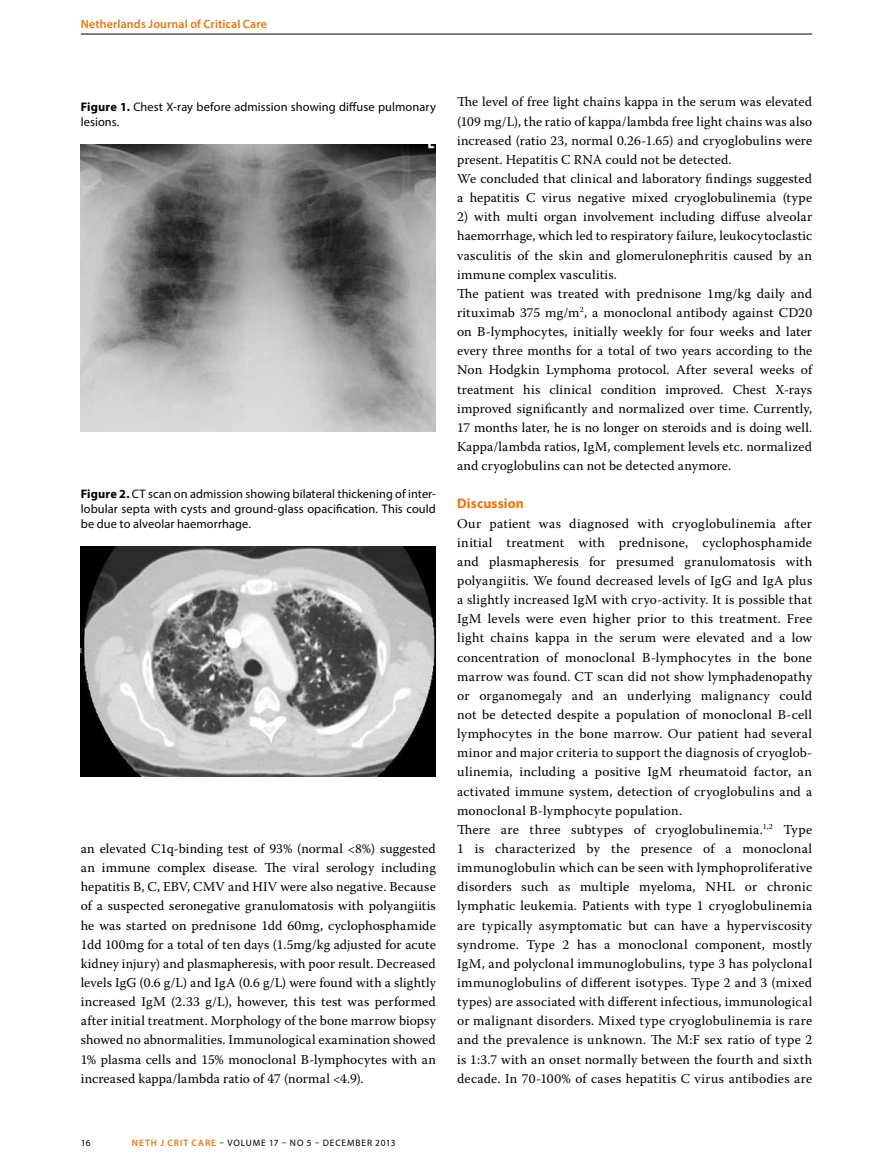
<style>
.page{position:relative;width:893px;height:1170px;background:#fff}
.page>*{position:absolute;margin:0;border:0;box-sizing:border-box;transform-origin:0 0}
.t1{font:700 13.8px "Myriad Pro";letter-spacing:.01em;color:#ec7405}
.t2{font:13.5px/19.2px "Warnock Pro";letter-spacing:.015em;color:#000}
.t3{font:12.3px/14.7px "Myriad Pro";letter-spacing:.005em;color:#000}
.t4{font:600 12px "Myriad Pro";letter-spacing:.01em;color:#ec7405}
.t5{font:9.3px "Myriad Pro";letter-spacing:.09em;color:#000}
.s1{font-weight:700}
.s2{font-weight:600;color:#ec7405}
</style>
<div class="page">
<hr style="left:81px;top:34px;width:731px;height:1px;background:#000">
<img style="left:81px;top:145px;width:355px;height:287px">
<img style="left:81px;top:546px;width:355px;height:230px">
<p class="t4" style="left:81px;top:16px;width:188px">Netherlands Journal of Critical Care</p>
<p class="t3" style="left:81px;top:99px;width:357px"><span class="s1">Figure 1.</span> Chest X-ray before admission showing diffuse pulmonary lesions.</p>
<p class="t3" style="left:81px;top:486px;width:357px;text-align:justify"><span class="s1">Figure 2.</span> CT scan on admission showing bilateral thickening of inter&shy;lobular septa with cysts and ground-glass opacification. This could be due to alveolar haemorrhage.</p>
<p class="t2" style="left:81px;top:838px;width:357px;text-align:justify">an elevated C1q-binding test of 93% (normal &lt;8%) suggested an immune complex disease. The viral serology including hepatitis B, C, EBV, CMV and HIV were also negative. Because of a suspected seronegative granulomatosis with polyangiitis he was started on prednisone 1dd 60mg, cyclophosphamide 1dd 100mg for a total of ten days (1.5mg/kg adjusted for acute kidney injury) and plasmapheresis, with poor result. Decreased levels IgG (0.6 g/L) and IgA (0.6 g/L) were found with a slightly increased IgM (2.33 g/L), however, this test was performed after initial treatment. Morphology of the bone marrow biopsy showed no abnormalities. Immunological examination showed 1% plasma cells and 15% monoclonal B-lymphocytes with an increased kappa/lambda ratio of 47 (normal &lt;4.9).</p>
<p class="t2" style="left:457px;top:92px;width:357px">The level of free light chains kappa in the serum was elevated (109 mg/L), the ratio of kappa/lambda free light chains was also increased (ratio 23, normal 0.26-1.65) and cryoglobulins were present. Hepatitis C RNA could not be detected.<br>We concluded that clinical and laboratory findings suggested a hepatitis C virus negative mixed cryoglobulinemia (type</p>
<p class="t2" style="left:457px;top:207px;width:357px">2) with multi organ involvement including diffuse alveolar haemorrhage, which led to respiratory failure, leukocytoclastic vasculitis of the skin and glomerulonephritis caused by an immune complex vasculitis.<br>The patient was treated with prednisone 1mg/kg daily and rituximab 375 mg/m<sup>2</sup>, a monoclonal antibody against CD20 on B-lymphocytes, initially weekly for four weeks and later every three months for a total of two years according to the Non Hodgkin Lymphoma protocol. After several weeks of treatment his clinical condition improved. Chest X-rays improved significantly and normalized over time. Currently, 17 months later, he is no longer on steroids and is doing well.<br>Kappa/lambda ratios, IgM, complement levels etc. normalized and cryoglobulins can not be detected anymore.</p>
<p class="t1" style="left:457px;top:494px;width:68px">Discussion</p>
<p class="t2" style="left:457px;top:513px;width:357px">Our patient was diagnosed with cryoglobulinemia after initial treatment with prednisone, cyclophosphamide and plasmapheresis for presumed granulomatosis with polyangiitis. We found decreased levels of IgG and IgA plus a slightly increased IgM with cryo-activity. It is possible that IgM levels were even higher prior to this treatment. Free light chains kappa in the serum were elevated and a low concentration of monoclonal B-lymphocytes in the bone marrow was found. CT scan did not show lymphadenopathy or organomegaly and an underlying malignancy could not be detected despite a population of monoclonal B-cell lymphocytes in the bone marrow. Our patient had several minor and major criteria to support the diagnosis of cryoglob&shy;ulinemia, including a positive IgM rheumatoid factor, an activated immune system, detection of cryoglobulins and a monoclonal B-lymphocyte population.<br>There are three subtypes of cryoglobulinemia.<sup>1,2</sup> Type 1 is characterized by the presence of a monoclonal immunoglobulin which can be seen with lymphoproliferative disorders such as multiple myeloma, NHL or chronic lymphatic leukemia. Patients with type 1 cryoglobulinemia are typically asymptomatic but can have a hyperviscosity syndrome. Type 2 has a monoclonal component, mostly IgM, and polyclonal immunoglobulins, type 3 has polyclonal immunoglobulins of different isotypes. Type 2 and 3 (mixed types) are associated with different infectious, immunological or malignant disorders. Mixed type cryoglobulinemia is rare and the prevalence is unknown. The M:F sex ratio of type 2 is 1:3.7 with an onset normally between the fourth and sixth decade. In 70-100% of cases hepatitis C virus antibodies are</p>
<p class="t5" style="left:81px;top:1136px;width:11px">16</p>
<p class="t5" style="left:132px;top:1136px;width:265px"><span class="s2">Neth j crit care</span> – volume 17 – no 5 – december 2013</p>
</div>
